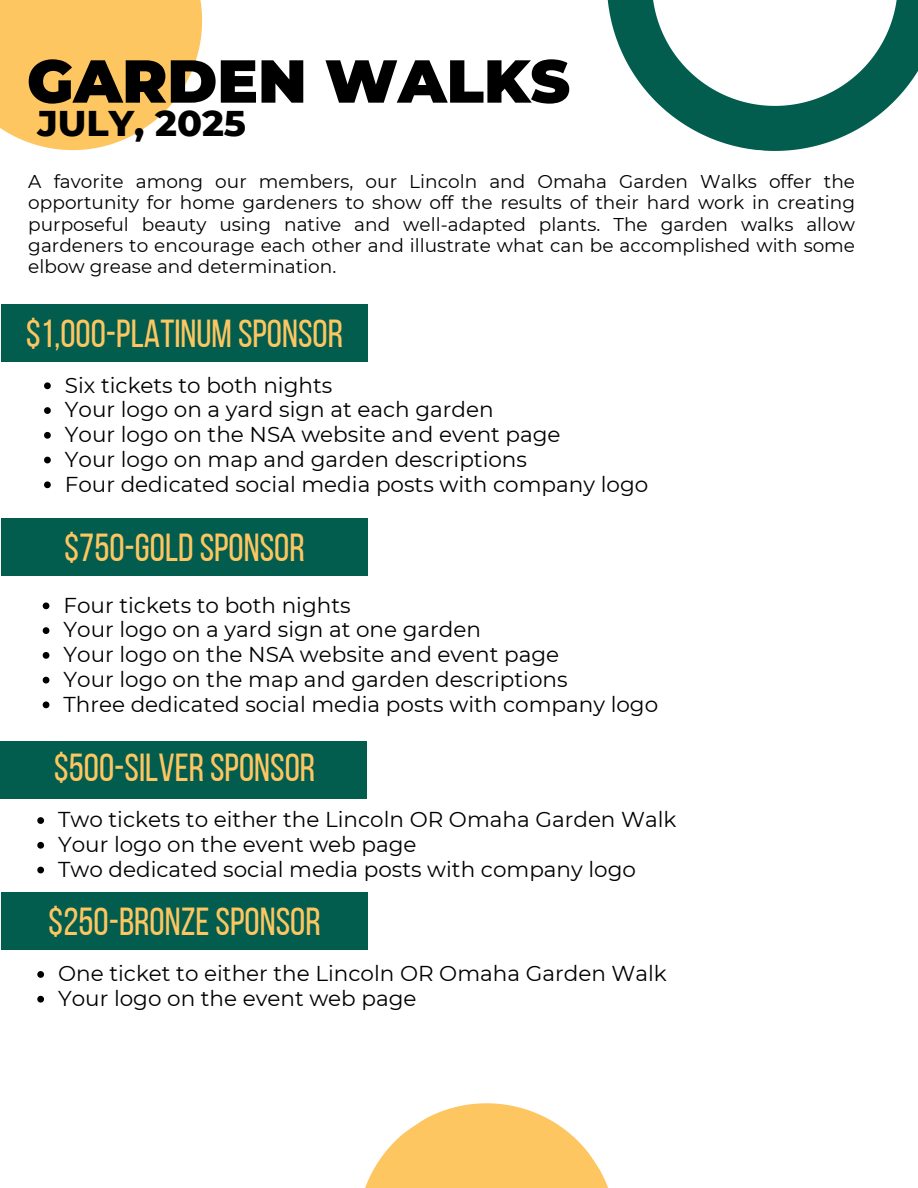
<style>
.page{position:relative;width:918px;height:1188px;background:#fff}
.page>*{position:absolute;margin:0;border:0;box-sizing:border-box;transform-origin:0 0}
.t1{font:900 60.45px "Montserrat";color:#000}
.t2{font:39px "Bebas Neue";color:#fec661}
.t3{font:800 36.45px "Montserrat";color:#000}
.t4{font:21.45px "Montserrat";color:#000}
.t5{font:18.45px/21.3px "Montserrat";color:#000;text-align:justify}
</style>
<div class="page">
<svg style="left:0;top:0;width:203px;height:151px;background:#fecd76"></svg>
<svg style="left:365px;top:1103px;width:243px;height:85px;fill:#fec661"></svg>
<svg style="left:607px;top:0;width:311px;height:151px"></svg>
<div style="left:1px;top:304px;width:367px;height:58px;background:#025d4e"></div>
<svg style="left:44px;top:382px;width:7px;height:7px"></svg>
<svg style="left:44px;top:407px;width:7px;height:7px"></svg>
<svg style="left:44px;top:432px;width:7px;height:7px"></svg>
<svg style="left:44px;top:457px;width:7px;height:6px"></svg>
<svg style="left:44px;top:481px;width:7px;height:7px"></svg>
<div style="left:1px;top:518px;width:367px;height:57px;background:#025d4e"></div>
<svg style="left:43px;top:602px;width:6px;height:7px"></svg>
<svg style="left:43px;top:627px;width:6px;height:7px"></svg>
<svg style="left:43px;top:652px;width:6px;height:7px"></svg>
<svg style="left:43px;top:677px;width:6px;height:6px"></svg>
<svg style="left:43px;top:701px;width:6px;height:7px"></svg>
<div style="left:0;top:741px;width:367px;height:57px;background:#025d4e"></div>
<svg style="left:37px;top:817px;width:7px;height:7px"></svg>
<svg style="left:37px;top:842px;width:7px;height:7px"></svg>
<svg style="left:37px;top:867px;width:7px;height:6px"></svg>
<div style="left:1px;top:893px;width:367px;height:57px;background:#025d4e"></div>
<svg style="left:37px;top:971px;width:7px;height:7px"></svg>
<svg style="left:37px;top:996px;width:7px;height:7px"></svg>
<h1 class="t1" style="left:27px;top:44px;width:545px">GARDEN WALKS</h1>
<h1 class="t3" style="left:38px;top:101px;width:210px">JULY, 2025</h1>
<p class="t5" style="left:28px;top:171px;width:828px">A favorite among our members, our Lincoln and Omaha Garden Walks offer the opportunity for home gardeners to show off the results of their hard work in creating purposeful beauty using native and well-adapted plants. The garden walks allow gardeners to encourage each other and illustrate what can be accomplished with some elbow grease and determination.</p>
<p class="t2" style="left:26px;top:318px;width:319px">$1,000-PLATINUM SPONSOR</p>
<p class="t4" style="left:65px;top:372px;width:269px">Six tickets to both nights</p>
<h2 class="t4" style="left:65px;top:397px;width:430px">Your logo on a yard sign at each garden</h2>
<p class="t4" style="left:65px;top:421px;width:497px">Your logo on the NSA website and event page</p>
<p class="t4" style="left:65px;top:446px;width:464px">Your logo on map and garden descriptions</p>
<p class="t4" style="left:65px;top:471px;width:585px">Four dedicated social media posts with company logo</p>
<p class="t2" style="left:64px;top:531px;width:242px">$750-GOLDSPONSOR</p>
<p class="t4" style="left:64px;top:592px;width:289px">Four tickets to both nights</p>
<h2 class="t4" style="left:64px;top:617px;width:419px">Your logo on a yard sign at one garden</h2>
<p class="t4" style="left:64px;top:641px;width:497px">Your logo on the NSA website and event page</p>
<p class="t4" style="left:64px;top:666px;width:506px">Your logo on the map and garden descriptions</p>
<p class="t4" style="left:64px;top:691px;width:596px">Three dedicated social media posts with company logo</p>
<p class="t2" style="left:54px;top:751px;width:263px">$500-SILVERSPONSOR</p>
<p class="t4" style="left:58px;top:807px;width:620px">Two tickets to either the Lincoln OR Omaha Garden Walk</p>
<h2 class="t4" style="left:58px;top:831px;width:360px">Your logo on the event web page</h2>
<p class="t4" style="left:58px;top:856px;width:579px">Two dedicated social media posts with company logo</p>
<p class="t2" style="left:48px;top:906px;width:274px">$250-BRONZESPONSOR</p>
<p class="t4" style="left:58px;top:960px;width:610px">One ticket to either the Lincoln OR Omaha Garden Walk</p>
<h2 class="t4" style="left:58px;top:985px;width:360px">Your logo on the event web page</h2>
</div>
